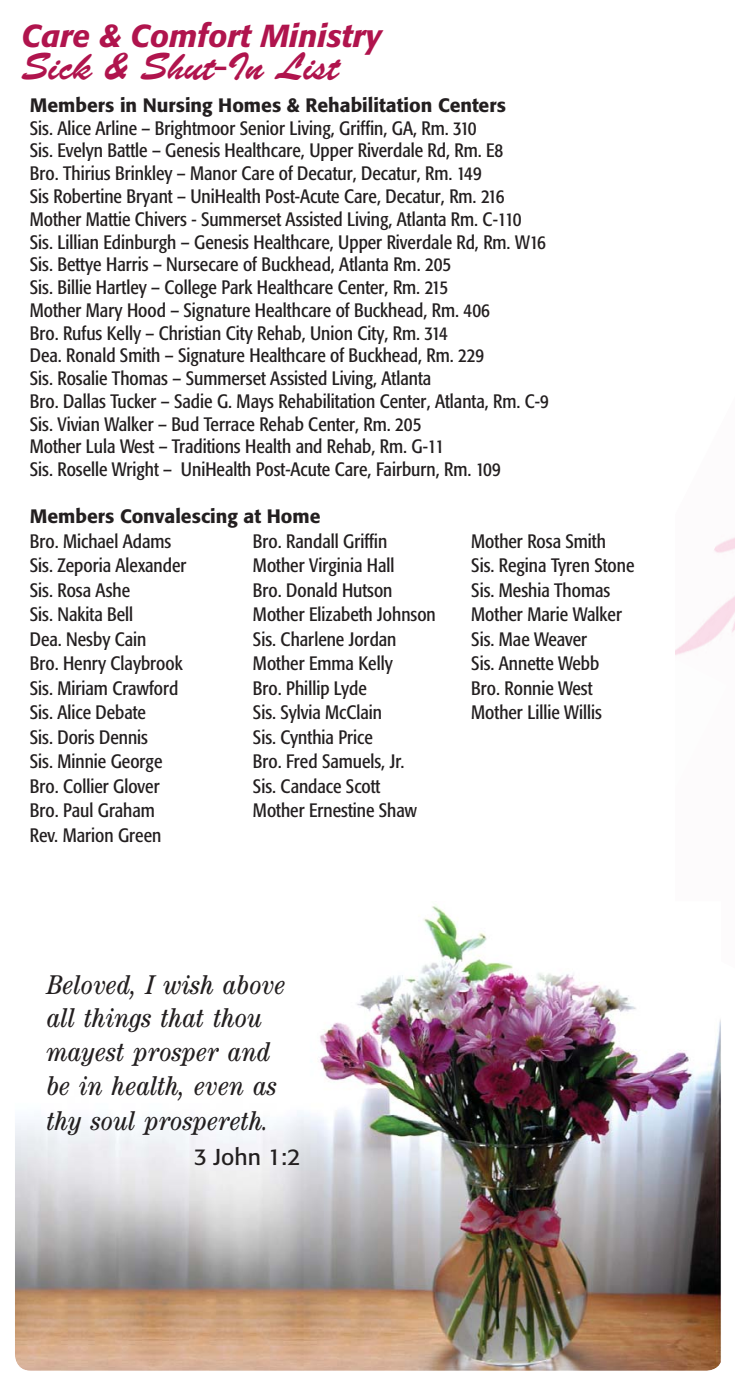
<style>
.page{position:relative;width:735px;height:1385px;background:#fff}
.page>*{position:absolute;margin:0;border:0;box-sizing:border-box;transform-origin:0 0}
.t1{font:38.5px "Brush Script";color:#b0144d}
.t2{font:italic 500 31.5px "Formata";color:#b0144d}
.t3{font:italic condensed 28px/33.9px "Century Itc T";color:#231f20}
.t4{font:22.75px "Formata";color:#231f20}
.t5{font:condensed 19.25px/24.5px "Formata";color:#231f20}
.s1{font-weight:500;font-stretch:normal}
</style>
<div class="page">
<img style="left:15px;top:904px;width:706px;height:466px">
<img style="left:675px;top:537px;width:60px;height:118px">
<img style="left:675px;top:961px;width:46px;height:4px">
<img style="left:675px;top:904px;width:46px;height:57px">
<p class="t2" style="left:21px;top:22px;width:362px">Care &amp; Comfort Ministry</p>
<p class="t1" style="left:21px;top:55px;width:320px">Sick &amp; Shut-In List</p>
<p class="t5" style="left:30px;top:95px;width:521px;line-height:22.8px"><span class="s1">Members in Nursing Homes &amp; Rehabilitation Centers<br></span>Sis. Alice Arline – Brightmoor Senior Living, Griffin, GA, Rm. 310<br>Sis. Evelyn Battle – Genesis Healthcare, Upper Riverdale Rd, Rm. E8<br>Bro. Thirius Brinkley – Manor Care of Decatur, Decatur, Rm. 149<br>Sis Robertine Bryant – UniHealth Post-Acute Care, Decatur, Rm. 216<br>Mother Mattie Chivers - Summerset Assisted Living, Atlanta Rm. C-110<br>Sis. Lillian Edinburgh – Genesis Healthcare, Upper Riverdale Rd, Rm. W16<br>Sis. Bettye Harris – Nursecare of Buckhead, Atlanta Rm. 205<br>Sis. Billie Hartley – College Park Healthcare Center, Rm. 215<br>Mother Mary Hood – Signature Healthcare of Buckhead, Rm. 406<br>Bro. Rufus Kelly – Christian City Rehab, Union City, Rm. 314<br>Dea. Ronald Smith – Signature Healthcare of Buckhead, Rm. 229<br>Sis. Rosalie Thomas – Summerset Assisted Living, Atlanta<br>Bro. Dallas Tucker – Sadie G. Mays Rehabilitation Center, Atlanta, Rm. C-9<br>Sis. Vivian Walker – Bud Terrace Rehab Center, Rm. 205<br>Mother Lula West – Traditions Health and Rehab, Rm. G-11<br>Sis. Roselle Wright – UniHealth Post-Acute Care, Fairburn, Rm. 109</p>
<p class="t5" style="left:30px;top:506px;width:292px"><span class="s1">Members Convalescing at Home<br></span>Bro. Michael Adams<br>Sis. Zeporia Alexander<br>Sis. Rosa Ashe<br>Sis. Nakita Bell<br>Dea. Nesby Cain<br>Bro. Henry Claybrook<br>Sis. Miriam Crawford<br>Sis. Alice Debate<br>Sis. Doris Dennis<br>Sis. Minnie George<br>Bro. Collier Glover<br>Bro. Paul Graham<br>Rev. Marion Green</p>
<p class="t5" style="left:253px;top:530px;width:184px">Bro. Randall Griffin<br>Mother Virginia Hall<br>Bro. Donald Hutson<br>Mother Elizabeth Johnson<br>Sis. Charlene Jordan<br>Mother Emma Kelly<br>Bro. Phillip Lyde<br>Sis. Sylvia McClain<br>Sis. Cynthia Price<br>Bro. Fred Samuels, Jr.<br>Sis. Candace Scott<br>Mother Ernestine Shaw</p>
<p class="t5" style="left:471px;top:530px;width:165px">Mother Rosa Smith<br>Sis. Regina Tyren Stone<br>Sis. Meshia Thomas<br>Mother Marie Walker<br>Sis. Mae Weaver<br>Sis. Annette Webb<br>Bro. Ronnie West<br>Mother Lillie Willis</p>
<p class="t3" style="left:46px;top:969px;width:240px">Beloved, I wish above all things that thou mayest prosper and be in health, even as thy soul prospereth.</p>
<p class="t4" style="left:194px;top:1146px;width:108px">3 John 1:2</p>
</div>
